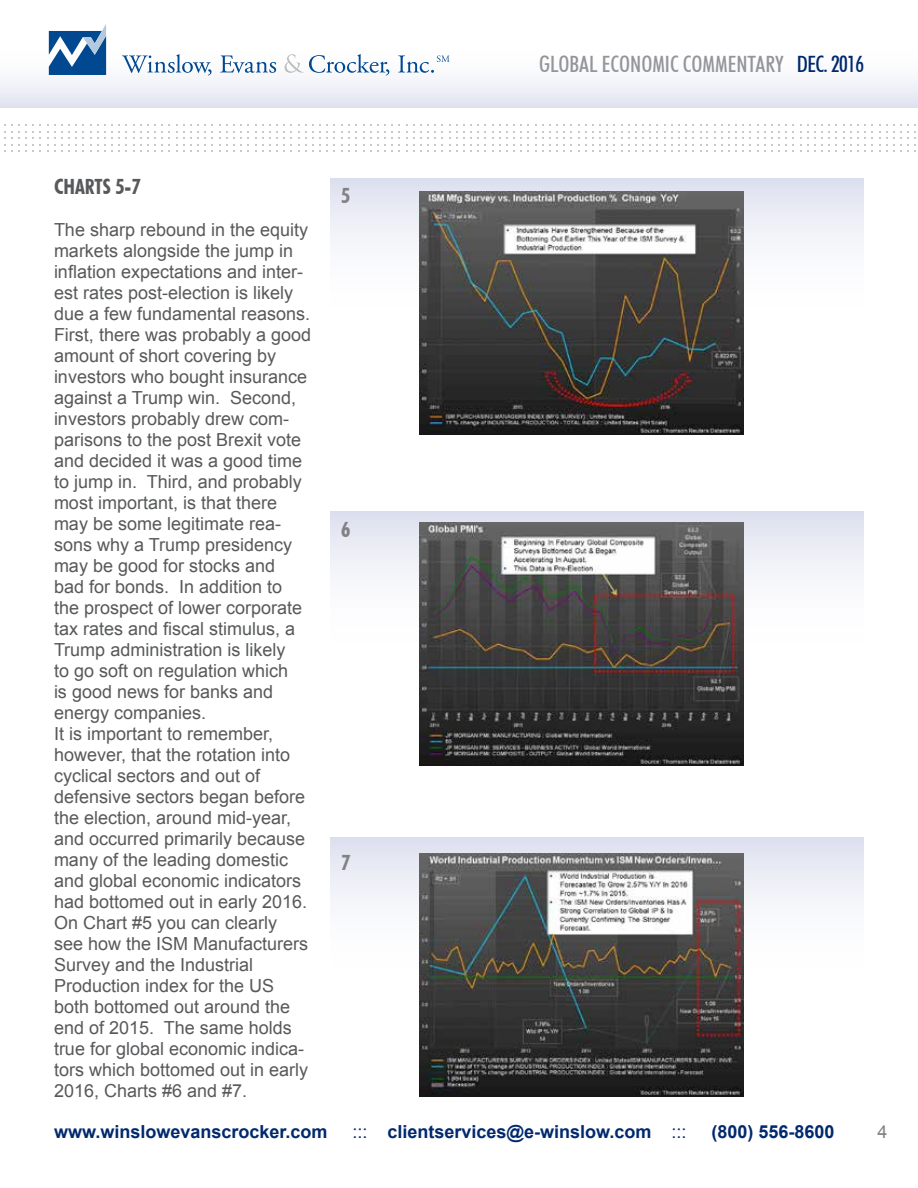
<style>
.page{position:relative;width:918px;height:1188px;background:#fff}
.page>*{position:absolute;margin:0;border:0;box-sizing:border-box;transform-origin:0 0}
.t1{font:500 condensed 22.5px "Futura BT";color:#939598}
.t2{font:700 condensed 21px "Futura BT";color:#58595b}
.t3{font:700 condensed 21px "Futura BT";color:#808285}
.t4{font:18px/21px "Arial";color:#58595b}
.t5{font:700 18px "Arial";color:#00296e}
.t6{font:18px "Arial";color:#808285}
.s1{color:#00296e}
.s2{font-weight:400}
</style>
<div class="page">
<svg style="left:370px;top:124px;width:30px;height:28px"></svg>
<svg style="left:413px;top:124px;width:23px;height:28px"></svg>
<svg style="left:456px;top:124px;width:23px;height:28px"></svg>
<svg style="left:499px;top:124px;width:23px;height:28px"></svg>
<svg style="left:542px;top:124px;width:23px;height:28px"></svg>
<svg style="left:578px;top:124px;width:30px;height:28px"></svg>
<svg style="left:621px;top:124px;width:30px;height:28px"></svg>
<svg style="left:664px;top:124px;width:30px;height:28px"></svg>
<svg style="left:11px;top:124px;width:23px;height:28px"></svg>
<svg style="left:54px;top:124px;width:23px;height:28px"></svg>
<svg style="left:97px;top:124px;width:23px;height:28px"></svg>
<svg style="left:133px;top:124px;width:30px;height:28px"></svg>
<svg style="left:176px;top:124px;width:30px;height:28px"></svg>
<svg style="left:219px;top:124px;width:30px;height:28px"></svg>
<svg style="left:262px;top:124px;width:30px;height:28px"></svg>
<svg style="left:305px;top:124px;width:30px;height:28px"></svg>
<svg style="left:348px;top:124px;width:9px;height:28px"></svg>
<svg style="left:721px;top:124px;width:23px;height:28px"></svg>
<svg style="left:757px;top:124px;width:30px;height:28px"></svg>
<svg style="left:800px;top:124px;width:30px;height:28px"></svg>
<svg style="left:843px;top:124px;width:30px;height:28px"></svg>
<svg style="left:886px;top:124px;width:30px;height:28px"></svg>
<div style="left:0;top:0;width:918px;height:108px;background:linear-gradient(to bottom,#fff,#ebecf5)"></div>
<svg style="left:49px;top:24px;width:57px;height:51px"></svg>
<svg style="left:122px;top:54px;width:90px;height:22px"></svg>
<svg style="left:220px;top:55px;width:56px;height:18px"></svg>
<svg style="left:285px;top:54px;width:104px;height:22px"></svg>
<svg style="left:398px;top:55px;width:51px;height:18px"></svg>
<svg style="left:330px;top:178px;width:534px;height:257px"></svg>
<img style="left:420px;top:192px;width:324px;height:243px">
<svg style="left:330px;top:512px;width:534px;height:254px"></svg>
<img style="left:420px;top:522px;width:324px;height:243px">
<div style="left:330px;top:837px;width:534px;height:266px;background:linear-gradient(to bottom,#e9ebf3,#fff)"></div>
<img style="left:420px;top:854px;width:324px;height:243px">
<p class="t1" style="left:539px;top:51px;width:326px">GLOBAL ECONOMIC COMMENTARY <span class="s1">DEC. 2016</span></p>
<p class="t2" style="left:54px;top:174px;width:88px">CHARTS 5-7</p>
<p class="t4" style="left:54px;top:220px;width:259px">The sharp rebound in the equity markets alongside the jump in inflation expectations and inter&shy;est rates post-election is likely due a few fundamental reasons.<br>First, there was probably a good amount of short covering by investors who bought insurance against a Trump win. Second, investors probably drew com&shy;parisons to the post Brexit vote and decided it was a good time to jump in. Third, and probably most important, is that there may be some legitimate rea&shy;sons why a Trump presidency may be good for stocks and<br>bad for bonds. In addition to the prospect of lower corporate tax rates and fiscal stimulus, a<br>Trump administration is likely<br>to go soft on regulation which<br>is good news for banks and energy companies.<br>It is important to remember, however, that the rotation into cyclical sectors and out of defensive sectors began before the election, around mid-year, and occurred primarily because many of the leading domestic and global economic indicators had bottomed out in early 2016.<br>On Chart #5 you can clearly<br>see how the ISM Manufacturers<br>Survey and the Industrial<br>Production index for the US both bottomed out around the end of 2015. The same holds true for global economic indica&shy;tors which bottomed out in early<br>2016, Charts #6 and #7.</p>
<p class="t3" style="left:341px;top:183px;width:11px">5</p>
<p class="t3" style="left:341px;top:517px;width:11px">6</p>
<p class="t3" style="left:341px;top:850px;width:11px">7</p>
<p class="t5" style="left:54px;top:1120px;width:275px">www.winslowevanscrocker.com</p>
<p class="t5" style="left:352px;top:1120px;width:336px"><span class="s2">:::</span> clientservices@e-winslow.com <span class="s2">:::</span></p>
<p class="t5" style="left:711px;top:1120px;width:125px">(800) 556-8600</p>
<p class="t6" style="left:878px;top:1120px;width:12px">4</p>
</div>
